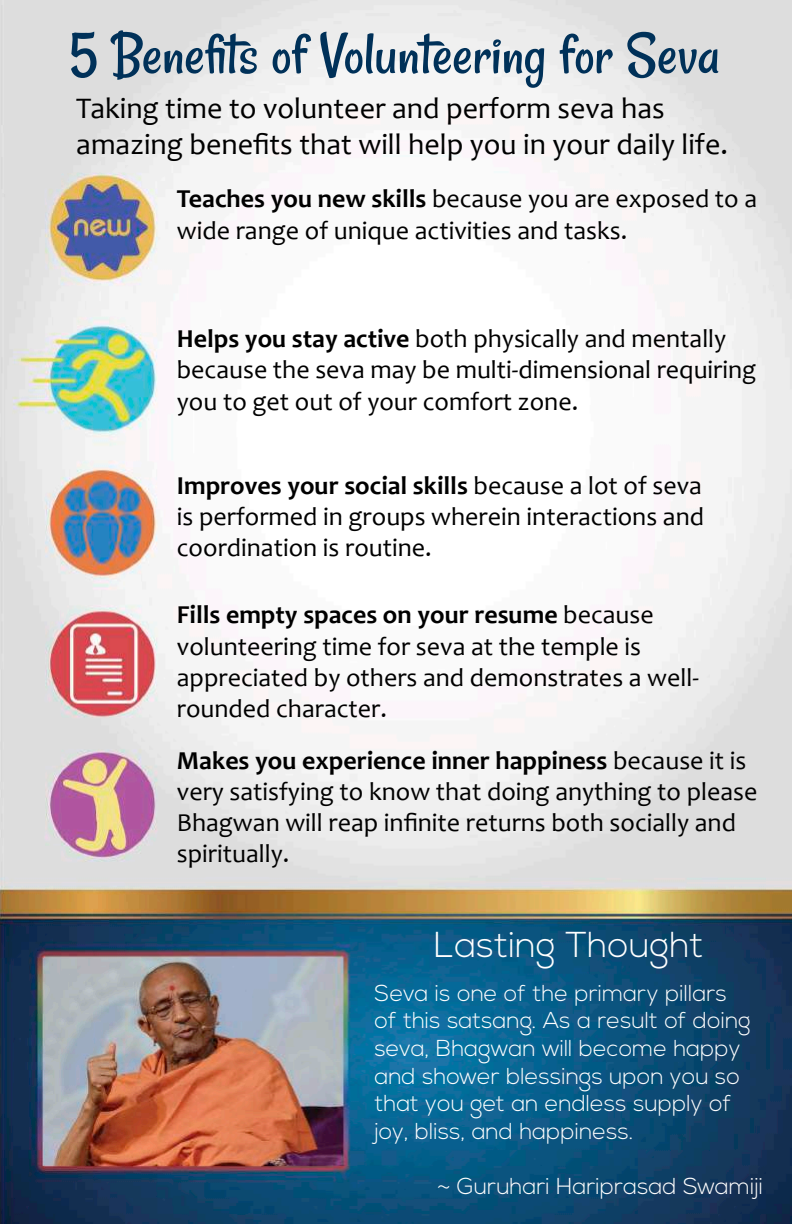
<style>
.page{position:relative;width:792px;height:1224px;background:#fff}
.page>*{position:absolute;margin:0;border:0;box-sizing:border-box;transform-origin:0 0}
.t1{font:62px "Rancho";color:#003159}
.t2{font:300 36px "Nexa";color:#fff}
.t3{font:30px/36px "Candara";color:#000}
.t4{font:26px/31.2px "Candara";color:#000}
.t5{font:300 23px/27.6px "Nexa";color:#fff}
.s1{font-weight:700}
</style>
<div class="page">
<img style="left:0;top:0;width:792px;height:1224px">
<h1 class="t1" style="left:69px;top:17px;width:653px">5 Benefits of Volunteering for Seva</h1>
<p class="t3" style="left:76px;top:90px;width:653px">Taking time to volunteer and perform seva has amazing benefits that will help you in your daily life.</p>
<p class="t4" style="left:177px;top:183px;width:582px"><span class="s1">Teaches you new skills</span> because you are exposed to a wide range of unique activities and tasks.</p>
<p class="t4" style="left:177px;top:323px;width:581px"><span class="s1">Helps you stay active</span> both physically and mentally because the seva may be multi-dimensional requiring you to get out of your comfort zone.</p>
<p class="t4" style="left:177px;top:469px;width:529px;text-align:justify"><span class="s1">Improves your social skills</span> because a lot of seva is performed in groups wherein interactions and coordination is routine.</p>
<p class="t4" style="left:177px;top:599px;width:524px"><span class="s1">Fills empty spaces on your resume</span> because volunteering time for seva at the temple is appreciated by others and demonstrates a well&shy;rounded character.</p>
<p class="t4" style="left:177px;top:745px;width:582px"><span class="s1">Makes you experience inner happiness</span> because it is very satisfying to know that doing anything to please Bhagwan will reap infinite returns both socially and spiritually.</p>
<h2 class="t2" style="left:434px;top:924px;width:271px">Lasting Thought</h2>
<p class="t5" style="left:374px;top:980px;width:378px">Seva is one of the primary pillars of this satsang. As a result of doing seva, Bhagwan will become happy and shower blessings upon you so that you get an endless supply of joy, bliss, and happiness.</p>
<p class="t5" style="left:438px;top:1173px;width:327px">~ Guruhari Hariprasad Swamiji</p>
</div>
